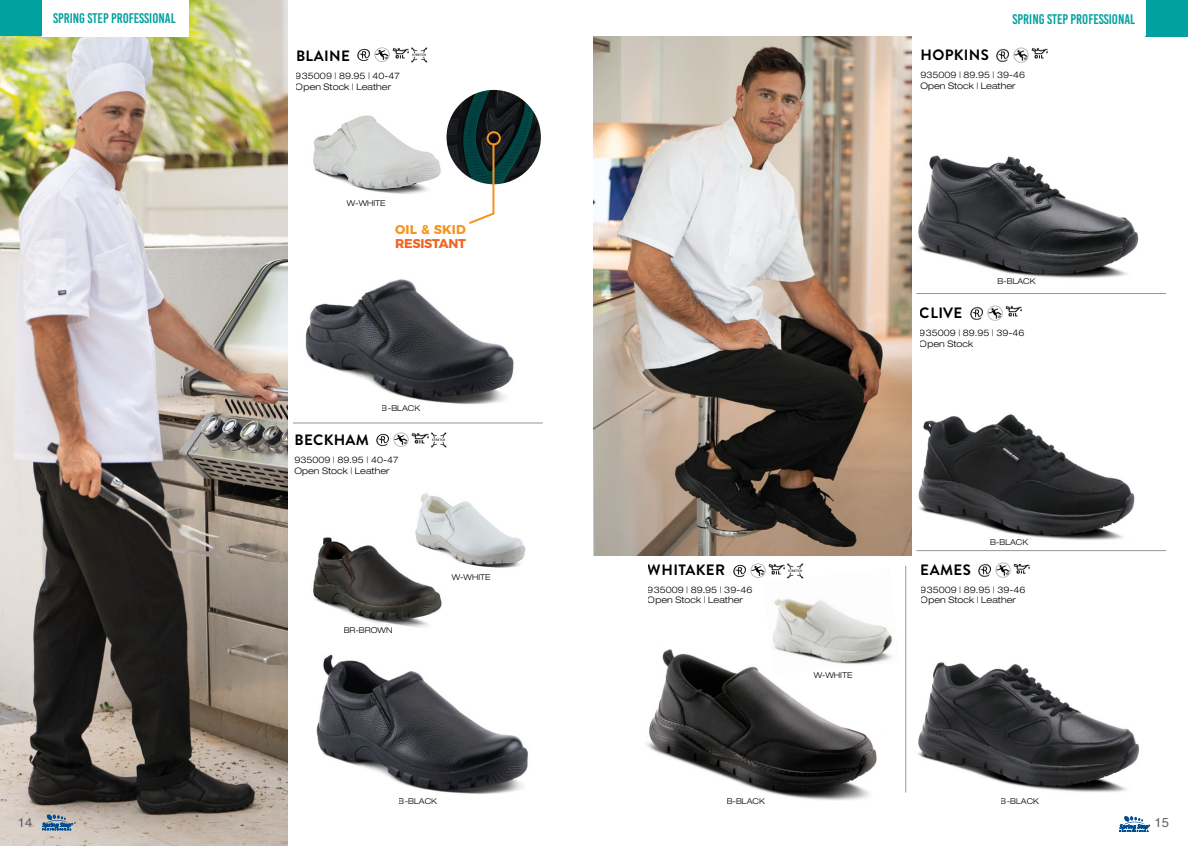
<style>
.page{position:relative;width:1188px;height:846px;background:#fff}
.page>*{position:absolute;margin:0;border:0;box-sizing:border-box;transform-origin:0 0}
.t1{font:700 15px "Brandon Grotesque";letter-spacing:.02em;color:#000}
.t2{font:14px "Bebas Kai";color:#00a19f}
.t3{font:13px "Helvetica";color:#5d6166}
.t4{font:700 12.7px "Montserrat";letter-spacing:-.02em;color:#f16324}
.t5{font:700 12.7px "Montserrat";letter-spacing:.01em;color:#f7941e}
.t6{font:300 expanded 9px/10.8px "Helvetica Neue LT Pro";color:#000}
.t7{font:300 expanded 8px "Helvetica Neue LT Pro";color:#000}
</style>
<div class="page">
<hr style="left:906px;top:566px;width:1px;height:227px;background:#939598">
<hr style="left:916px;top:293px;width:250px;height:1px;background:#939598">
<hr style="left:916px;top:550px;width:250px;height:1px;background:#939598">
<hr style="left:293px;top:423px;width:250px;height:1px;background:#939598">
<img style="left:0;top:0;width:287px;height:846px">
<div style="left:41px;top:0;width:147px;height:37px;background:#fff"></div>
<div style="left:1146px;top:0;width:42px;height:37px;background:#00a19f"></div>
<div style="left:0;top:0;width:41px;height:36px;background:#00a19f"></div>
<img style="left:316px;top:654px;width:212px;height:140px">
<img style="left:421px;top:493px;width:105px;height:75px">
<img style="left:313px;top:506px;width:130px;height:122px">
<img style="left:376px;top:432px;width:33px;height:15px">
<img style="left:411px;top:432px;width:18px;height:12px">
<img style="left:431px;top:432px;width:16px;height:16px">
<img style="left:305px;top:279px;width:209px;height:125px">
<img style="left:313px;top:115px;width:128px;height:79px">
<img style="left:357px;top:47px;width:33px;height:15px">
<img style="left:392px;top:47px;width:17px;height:12px">
<img style="left:411px;top:47px;width:17px;height:16px">
<img style="left:446px;top:89px;width:96px;height:96px;border-radius:48px">
<div style="left:445px;top:88px;width:98px;height:98px;border:2px solid #fff;border-radius:50%"></div>
<svg style="left:467px;top:141px;width:28px;height:83px"></svg>
<div style="left:487px;top:131px;width:14px;height:14px;border:2px solid #f7941e;border-radius:50%"></div>
<img style="left:594px;top:36px;width:317px;height:519px">
<img style="left:911px;top:389px;width:224px;height:154px">
<img style="left:647px;top:649px;width:230px;height:151px">
<img style="left:970px;top:305px;width:33px;height:16px">
<img style="left:1005px;top:305px;width:17px;height:12px">
<img style="left:733px;top:563px;width:32px;height:15px">
<img style="left:768px;top:563px;width:17px;height:5px">
<img style="left:787px;top:563px;width:17px;height:5px">
<img style="left:911px;top:124px;width:228px;height:157px">
<img style="left:996px;top:47px;width:33px;height:16px">
<img style="left:1031px;top:47px;width:17px;height:12px">
<img style="left:763px;top:568px;width:130px;height:107px">
<img style="left:918px;top:662px;width:222px;height:130px">
<img style="left:978px;top:562px;width:33px;height:16px">
<img style="left:1013px;top:563px;width:17px;height:11px">
<svg style="left:1119px;top:816px;width:31px;height:16px"></svg>
<svg style="left:42px;top:814px;width:32px;height:16px"></svg>
<h2 class="t2" style="left:54px;top:11px;width:124px">SPRING STEP PROFESSIONAL</h2>
<h2 class="t2" style="left:1014px;top:11px;width:124px">SPRING STEP PROFESSIONAL</h2>
<h1 class="t1" style="left:296px;top:45px;width:55px">BLAINE</h1>
<p class="t6" style="left:296px;top:70px;width:105px">935009 | 89.95 | 40-47<br>Open Stock | Leather</p>
<p class="t7" style="left:347px;top:198px;width:40px">W-WHITE</p>
<h3 class="t5" style="left:395px;top:219px;width:72px">OIL &amp; SKID</h3>
<h3 class="t4" style="left:395px;top:233px;width:72px">RESISTANT</h3>
<p class="t7" style="left:382px;top:403px;width:40px">B-BLACK</p>
<h1 class="t1" style="left:294px;top:429px;width:76px">BECKHAM</h1>
<p class="t6" style="left:294px;top:454px;width:105px">935009 | 89.95 | 40-47<br>Open Stock | Leather</p>
<p class="t7" style="left:344px;top:626px;width:50px">BR-BROWN</p>
<p class="t7" style="left:452px;top:572px;width:40px">W-WHITE</p>
<h1 class="t1" style="left:921px;top:45px;width:70px">HOPKINS</h1>
<p class="t6" style="left:920px;top:70px;width:106px">935009 | 89.95 | 39-46<br>Open Stock | Leather</p>
<p class="t7" style="left:997px;top:277px;width:40px">B-BLACK</p>
<h1 class="t1" style="left:920px;top:303px;width:44px">CLIVE</h1>
<p class="t6" style="left:920px;top:328px;width:106px">935009 | 89.95 | 39-46<br>Open Stock</p>
<h1 class="t1" style="left:648px;top:559px;width:79px">WHITAKER</h1>
<p class="t6" style="left:648px;top:584px;width:106px">935009 | 89.95 | 39-46<br>Open Stock | Leather</p>
<p class="t7" style="left:814px;top:671px;width:40px">W-WHITE</p>
<p class="t7" style="left:990px;top:538px;width:40px">B-BLACK</p>
<h1 class="t1" style="left:921px;top:559px;width:52px">EAMES</h1>
<p class="t6" style="left:921px;top:584px;width:106px">935009 | 89.95 | 39-46<br>Open Stock | Leather</p>
<h3 class="t3" style="left:18px;top:812px;width:16px">14</h3>
<p class="t7" style="left:399px;top:796px;width:40px">B-BLACK</p>
<p class="t7" style="left:727px;top:796px;width:40px">B-BLACK</p>
<p class="t7" style="left:1001px;top:796px;width:40px">B-BLACK</p>
<h3 class="t3" style="left:1155px;top:812px;width:16px">15</h3>
</div>
